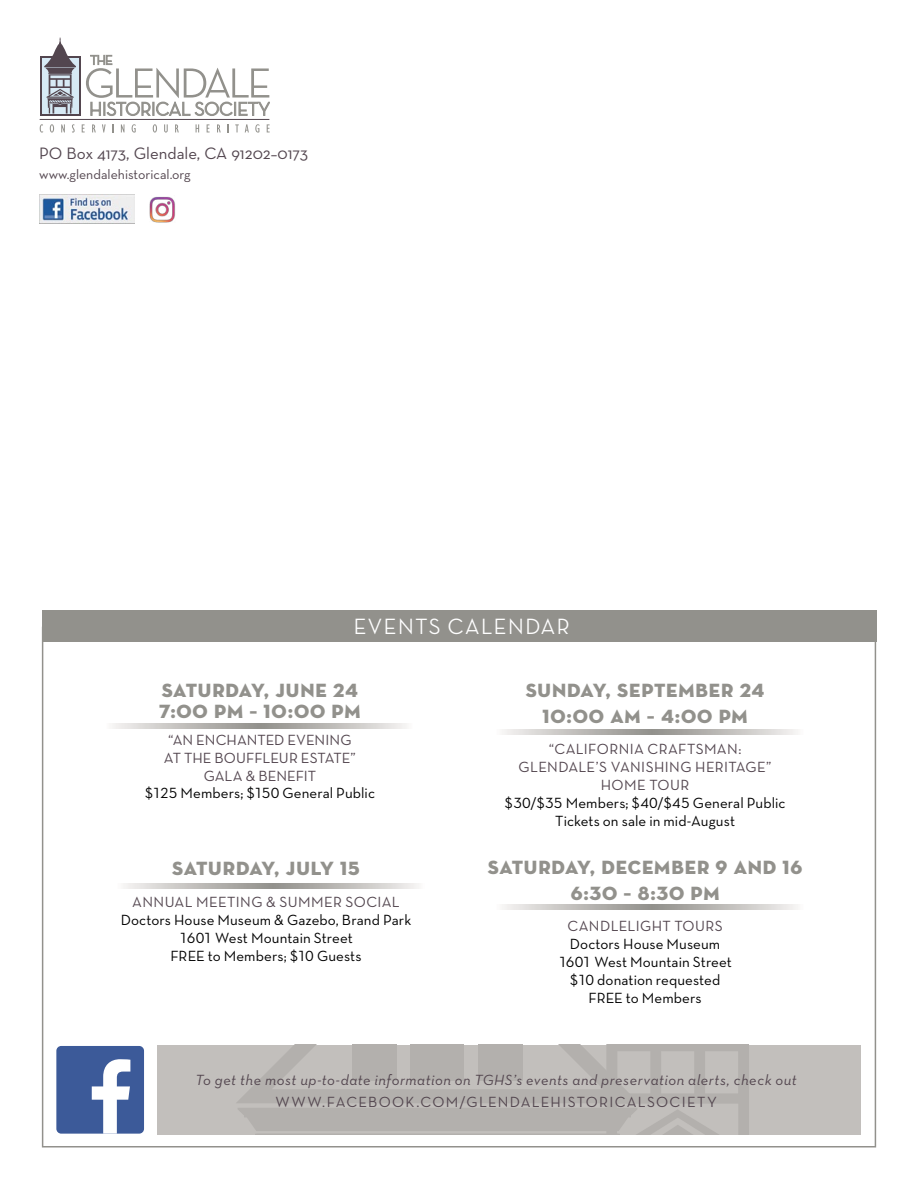
<style>
.page{position:relative;width:918px;height:1188px;background:#fff}
.page>*{position:absolute;margin:0;border:0;box-sizing:border-box;transform-origin:0 0}
.t1{font:500 22.5px "Neutraface Display";letter-spacing:.07em;color:#fff}
.t2{font:19.5px/25.5px "Neutraface Display Titling";letter-spacing:.035em;color:#92918c;text-align:center}
.t3{font:19.5px "Neutraface Display Titling";letter-spacing:-.005em;color:#92918c}
.t4{font:16.8px "Neutraface Text";color:#53464f}
.t5{font:15px/18px "Neutraface Text";letter-spacing:.005em;color:#000;text-align:center}
.t6{font:15px/18px "Neutraface Text";letter-spacing:.02em;color:#53464f;text-align:center}
.t7{font:italic 15px "Neutraface Text";letter-spacing:.035em;color:#53464f}
.t8{font:15px/18px "Neutraface Text";color:#53464f;text-align:center}
.t9{font:13.8px "Neutraface Text";color:#53464f}
</style>
<div class="page">
<svg style="left:40px;top:56px;width:41px;height:60px"></svg>
<div style="left:42px;top:58px;width:36px;height:55px;background:#d7eaf5"></div>
<svg style="left:86px;top:55px;width:184px;height:61px"></svg>
<hr style="left:40px;top:119px;width:229px;height:1px;background:#53464f">
<svg style="left:44px;top:38px;width:32px;height:76px"></svg>
<svg style="left:40px;top:124px;width:3px;height:9px"></svg>
<svg style="left:50px;top:124px;width:4px;height:9px"></svg>
<svg style="left:61px;top:124px;width:4px;height:8px"></svg>
<svg style="left:72px;top:124px;width:3px;height:9px"></svg>
<svg style="left:82px;top:124px;width:3px;height:8px"></svg>
<svg style="left:92px;top:124px;width:4px;height:8px"></svg>
<svg style="left:102px;top:124px;width:4px;height:9px"></svg>
<svg style="left:121px;top:124px;width:3px;height:8px"></svg>
<svg style="left:132px;top:124px;width:4px;height:9px"></svg>
<svg style="left:153px;top:124px;width:4px;height:9px"></svg>
<svg style="left:164px;top:124px;width:4px;height:9px"></svg>
<svg style="left:175px;top:124px;width:4px;height:8px"></svg>
<svg style="left:196px;top:124px;width:3px;height:8px"></svg>
<svg style="left:207px;top:124px;width:3px;height:8px"></svg>
<svg style="left:217px;top:124px;width:4px;height:8px"></svg>
<svg style="left:235px;top:124px;width:4px;height:8px"></svg>
<svg style="left:245px;top:124px;width:4px;height:8px"></svg>
<svg style="left:255px;top:124px;width:4px;height:9px"></svg>
<svg style="left:267px;top:124px;width:3px;height:8px"></svg>
<img style="left:39px;top:195px;width:95px;height:28px">
<div style="left:42px;top:610px;width:834px;height:31px;background:#92918c"></div>
<svg style="left:123px;top:884px;width:296px;height:4px"></svg>
<svg style="left:502px;top:730px;width:296px;height:4px"></svg>
<svg style="left:502px;top:906px;width:296px;height:3px"></svg>
<svg style="left:522px;top:641px;width:245px;height:1px"></svg>
<svg style="left:502px;top:904px;width:296px;height:2px"></svg>
<div style="left:56px;top:1046px;width:88px;height:88px;background:#3c5a99;border-radius:5px"></div>
<svg style="left:92px;top:1059px;width:38px;height:75px"></svg>
<div style="left:158px;top:1045px;width:703px;height:89px;background:#c2bfbc"></div>
<svg style="left:237px;top:1045px;width:512px;height:89px"></svg>
<svg style="left:157px;top:641px;width:206px;height:83px"></svg>
<svg style="left:112px;top:724px;width:295px;height:4px"></svg>
<img style="left:149px;top:196px;width:27px;height:27px">
<p class="t4" style="left:39px;top:143px;width:271px">PO Box 4173, Glendale, CA 91202–0173</p>
<p class="t9" style="left:39px;top:165px;width:153px">www.glendalehistorical.org</p>
<h1 class="t1" style="left:354px;top:614px;width:217px">EVENTS CALENDAR</h1>
<h2 class="t2" style="left:159px;top:680px;width:201px;line-height:21px;text-align:left">SATUR DAY, JUNE 24<br>7:00 PM – 10:00 PM</h2>
<p class="t8" style="left:164px;top:731px;width:193px">“AN ENCHANTed EVENING<br>AT THE BOUFFLEUR ESTATE”<br>GALA &amp; BENEFIT</p>
<p class="t5" style="left:145px;top:784px;width:232px">$125 Members; $150 General Public</p>
<h2 class="t3" style="left:172px;top:856px;width:189px">SATUR DAY, JULY 15</h2>
<p class="t6" style="left:132px;top:892px;width:269px">ANNUAL MEETING &amp; SUMMER SOCIAL</p>
<p class="t5" style="left:121px;top:910px;width:292px">Doctors House Museum &amp; Gazebo, Brand Park<br>1601 West Mountain Street<br>FREE to Members; $10 Guests</p>
<h2 class="t2" style="left:526px;top:678px;width:240px">SU NDAY, SE PTEM BER 24<br>10:00 AM – 4:00 PM</h2>
<p class="t6" style="left:519px;top:740px;width:255px">“CALIFORNIA CRAFTSMAN:<br>GLENDALE’S VANISHING HERITAGE”<br>HOME TOUR</p>
<p class="t5" style="left:505px;top:794px;width:282px">$30/$35 Members; $40/$45 General Public<br>Tickets on sale in mid-August</p>
<h2 class="t2" style="left:488px;top:855px;width:316px">SATUR DAY, DECEM BER 9 AND 16<br>6:30 – 8:30 PM</h2>
<p class="t6" style="left:568px;top:917px;width:157px">CANDLELIGHT TOURS</p>
<p class="t5" style="left:558px;top:935px;width:175px">Doctors House Museum<br>1601 West Mountain Street $10 donation requested<br>FREE to Members</p>
<p class="t7" style="left:196px;top:1071px;width:603px">To get the most up-to-date information on TGHS’s events and preservation alerts, check out</p>
<p class="t6" style="left:276px;top:1093px;width:17px">www</p>
<p class="t6" style="left:322px;top:1093px;width:17px">.facebook</p>
<p class="t6" style="left:416px;top:1093px;width:17px">.com</p>
<p class="t6" style="left:459px;top:1093px;width:31px">/Glendale</p>
<p class="t6" style="left:551px;top:1093px;width:22px">Historical</p>
<p class="t6" style="left:647px;top:1093px;width:21px">Society</p>
</div>
